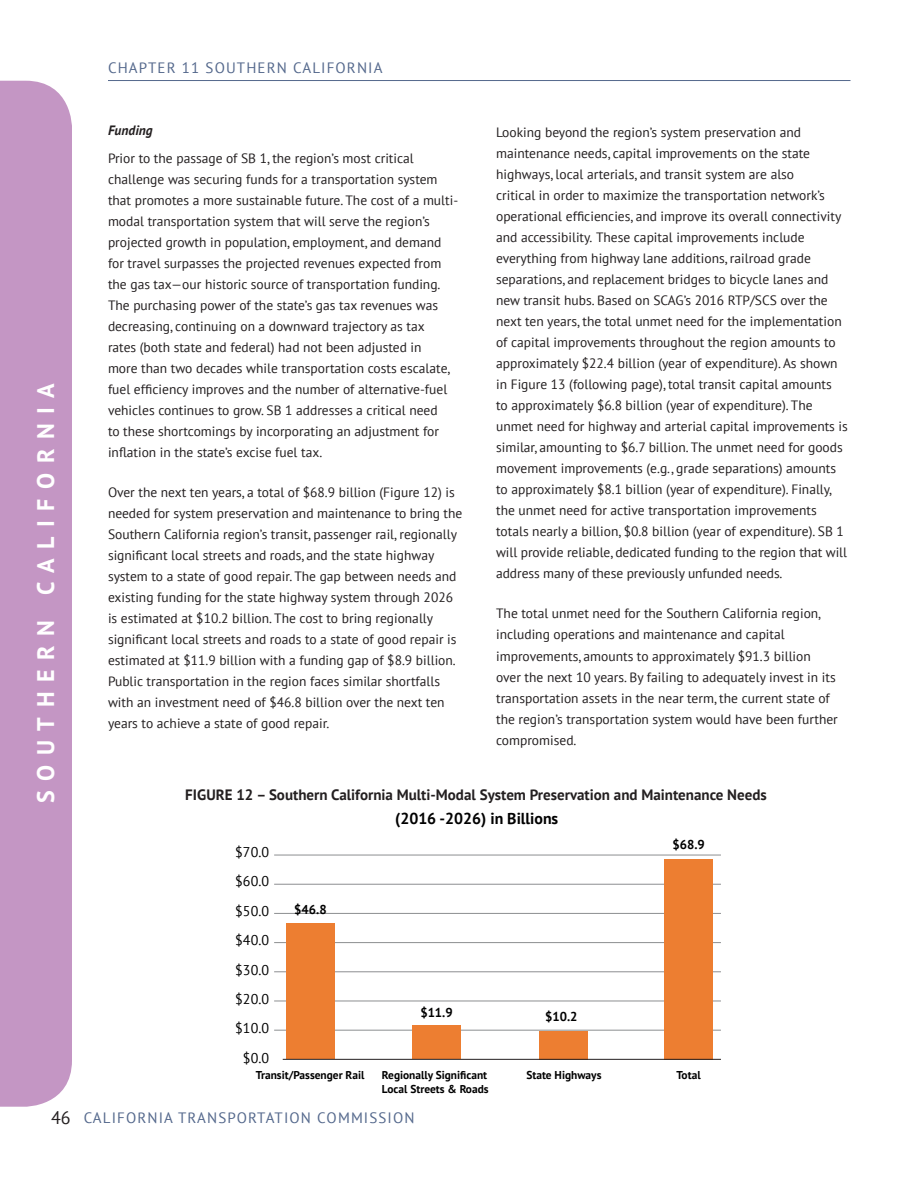
<style>
.page{position:relative;width:918px;height:1188px;background:#fff}
.page>*{position:absolute;margin:0;border:0;box-sizing:border-box;transform-origin:0 0}
.t1{font:700 24px "PT Sans";letter-spacing:.4em;color:#fff}
.t2{font:700 15.9px "PT Sans";color:#000}
.t3{font:700 15px "PT Sans";color:#231f20}
.t4{font:15px "PT Sans";letter-spacing:.075em;color:#54688c}
.t5{font:14.1px/29.4px "PT Sans";color:#000;text-align:center}
.t6{font:13.5px/21px "PT Sans";color:#231f20}
.t7{font:italic 700 13.5px "PT Sans";color:#231f20}
.t8{font:700 12.9px "PT Sans";color:#000}
.t9{font:700 11.4px "PT Sans";color:#000}
.s1{font-size:18px;color:#231f20}
</style>
<div class="page">
<div style="left:0;top:81px;width:72px;height:1026px;background:#c496c4"></div>
<hr style="left:108px;top:80px;width:742px;height:1px;background:#54688c">
<hr style="left:274px;top:855px;width:447px;height:1px;background:#8c8e90">
<hr style="left:274px;top:884px;width:447px;height:1px;background:#8c8e90">
<hr style="left:274px;top:913px;width:447px;height:1px;background:#8c8e90">
<hr style="left:274px;top:942px;width:447px;height:1px;background:#8c8e90">
<hr style="left:274px;top:972px;width:447px;height:1px;background:#8c8e90">
<hr style="left:274px;top:1001px;width:447px;height:1px;background:#8c8e90">
<hr style="left:274px;top:1030px;width:447px;height:1px;background:#8c8e90">
<div style="left:286px;top:923px;width:49px;height:136px;background:#ed7e31"></div>
<div style="left:412px;top:1025px;width:49px;height:34px;background:#ed7e31"></div>
<div style="left:540px;top:1031px;width:48px;height:28px;background:#ed7e31"></div>
<div style="left:664px;top:859px;width:49px;height:200px;background:#ed7e31"></div>
<hr style="left:283px;top:1059px;width:438px;height:1px;background:#231f20">
<h1 class="t1" style="left:30px;top:803px;width:422px;rotate:-90deg">SOUTHERN CALIFORNIA</h1>
<p class="t4" style="left:108px;top:59px;width:276px">CHAPTER 11 SOUTHERN CALIFORNIA</p>
<p class="t7" style="left:108px;top:121px;width:46px">Funding</p>
<p class="t6" style="left:108px;top:147px;width:352px">Prior to the passage of SB 1, the region’s most critical challenge was securing funds for a transportation system that promotes a more sustainable future. The cost of a multi&shy;modal transportation system that will serve the region’s</p>
<p class="t6" style="left:108px;top:231px;width:335px;text-align:justify">projected growth in population, employment, and demand for travel surpasses the projected revenues expected from the gas tax—our historic source of transportation funding.</p>
<p class="t6" style="left:108px;top:294px;width:332px">The purchasing power of the state’s gas tax revenues was</p>
<p class="t6" style="left:108px;top:315px;width:318px">decreasing, continuing on a downward trajectory as tax rates (both state and federal) had not been adjusted in</p>
<p class="t6" style="left:108px;top:357px;width:344px">more than two decades while transportation costs escalate,</p>
<p class="t6" style="left:108px;top:378px;width:341px">fuel efficiency improves and the number of alternative-fuel</p>
<p class="t6" style="left:108px;top:399px;width:331px">vehicles continues to grow. SB 1 addresses a critical need</p>
<p class="t6" style="left:108px;top:420px;width:333px">to these shortcomings by incorporating an adjustment for inflation in the state’s excise fuel tax.</p>
<p class="t6" style="left:108px;top:482px;width:356px">Over the next ten years, a total of $68.9 billion (Figure 12) is needed for system preservation and maintenance to bring the<br>Southern California region’s transit, passenger rail, regionally</p>
<p class="t6" style="left:108px;top:545px;width:328px">significant local streets and roads, and the state highway</p>
<p class="t6" style="left:108px;top:566px;width:350px">system to a state of good repair. The gap between needs and existing funding for the state highway system through 2026 is estimated at $10.2 billion. The cost to bring regionally</p>
<p class="t6" style="left:108px;top:629px;width:350px">significant local streets and roads to a state of good repair is</p>
<p class="t6" style="left:108px;top:650px;width:349px">estimated at $11.9 billion with a funding gap of $8.9 billion.<br>Public transportation in the region faces similar shortfalls with an investment need of $46.8 billion over the next ten years to achieve a state of good repair.</p>
<p class="t6" style="left:496px;top:121px;width:330px">Looking beyond the region’s system preservation and maintenance needs, capital improvements on the state highways, local arterials, and transit system are also critical in order to maximize the transportation network’s</p>
<p class="t6" style="left:496px;top:205px;width:347px">operational efficiencies, and improve its overall connectivity</p>
<p class="t6" style="left:496px;top:226px;width:353px">and accessibility. These capital improvements include everything from highway lane additions, railroad grade separations, and replacement bridges to bicycle lanes and new transit hubs. Based on SCAG’s 2016 RTP/SCS over the next ten years, the total unmet need for the implementation of capital improvements throughout the region amounts to approximately $22.4 billion (year of expenditure). As shown in Figure 13 (following page), total transit capital amounts<br>to approximately $6.8 billion (year of expenditure). The unmet need for highway and arterial capital improvements is similar, amounting to $6.7 billion. The unmet need for goods movement improvements (e.g., grade separations) amounts to approximately $8.1 billion (year of expenditure). Finally, the unmet need for active transportation improvements totals nearly a billion, $0.8 billion (year of expenditure). SB 1 will provide reliable, dedicated funding to the region that will address many of these previously unfunded needs.</p>
<p class="t6" style="left:496px;top:603px;width:343px">The total unmet need for the Southern California region, including operations and maintenance and capital improvements, amounts to approximately $91.3 billion over the next 10 years. By failing to adequately invest in its transportation assets in the near term, the current state of the region’s transportation system would have been further compromised.</p>
<p class="t3" style="left:185px;top:785px;width:583px">FIGURE 12 – Southern California Multi-Modal System Preservation and Maintenance Needs</p>
<p class="t2" style="left:395px;top:808px;width:165px">(2016 -2026) in Billions</p>
<p class="t8" style="left:672px;top:836px;width:34px">$68.9</p>
<p class="t5" style="left:235px;top:837px;width:35px">$70.0 $60.0 $50.0 $40.0 $30.0 $20.0 $10.0 $0.0</p>
<p class="t8" style="left:294px;top:901px;width:34px">$46.8</p>
<p class="t8" style="left:420px;top:1004px;width:34px">$11.9</p>
<p class="t8" style="left:545px;top:1008px;width:34px">$10.2</p>
<p class="t9" style="left:256px;top:1068px;width:110px">Transit/Passenger Rail</p>
<p class="t9" style="left:382px;top:1068px;width:107px">Regionally Significant</p>
<p class="t9" style="left:526px;top:1068px;width:77px">State Highways</p>
<p class="t9" style="left:677px;top:1068px;width:26px">Total</p>
<p class="t9" style="left:382px;top:1082px;width:108px">Local Streets &amp; Roads</p>
<p class="t4" style="left:51px;top:1108px;width:365px"><span class="s1">46</span> CALIFORNIA TRANSPORTATION COMMISSION</p>
</div>
